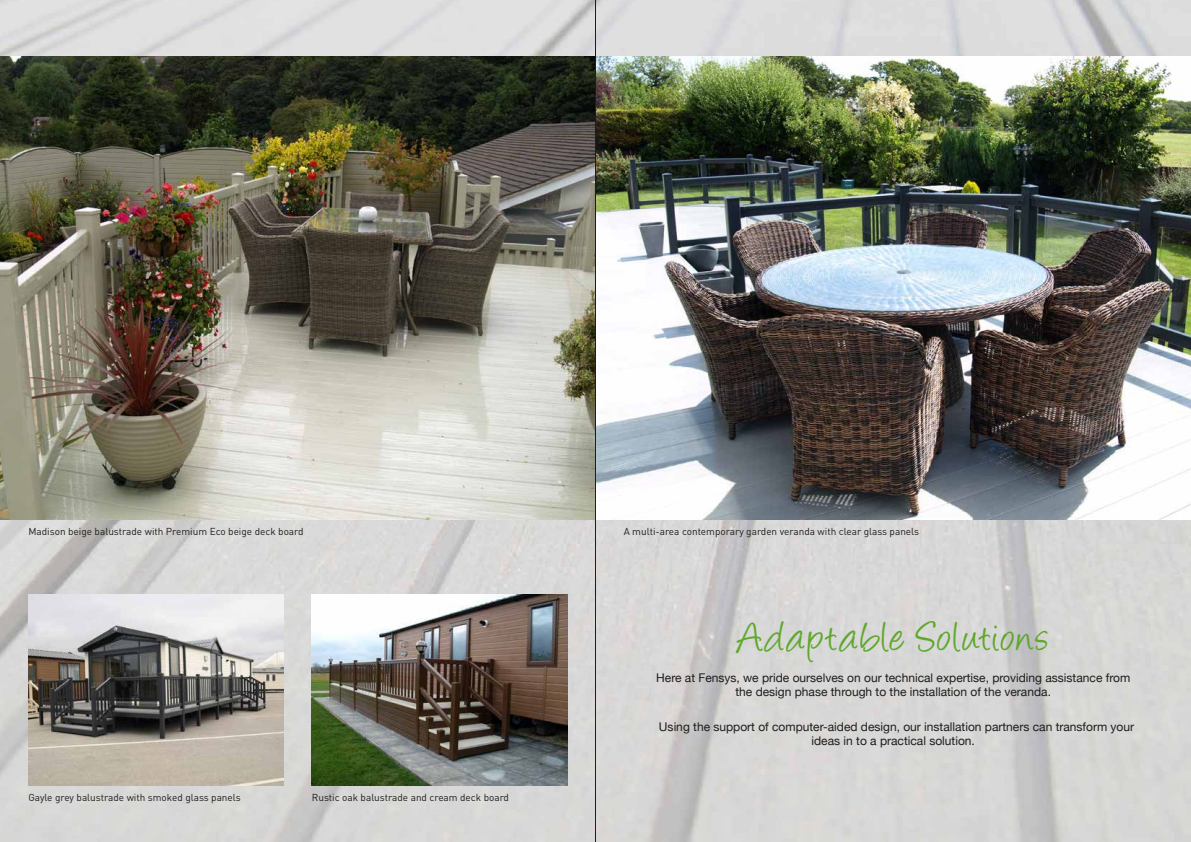
<style>
.page{position:relative;width:1191px;height:842px;background:#fff}
.page>*{position:absolute;margin:0;border:0;box-sizing:border-box;transform-origin:0 0}
.t1{font:48px "Angelina";letter-spacing:.035em;color:#5fa82c}
.t2{font:12px/14.4px "Helvetica Neue";color:#1d1d1b;text-align:center}
.t3{font:10px "DIN";color:#1d1d1b}
</style>
<div class="page">
<img style="left:0;top:0;width:1191px;height:842px">
<img style="left:0;top:57px;width:1191px;height:462px">
<img style="left:28px;top:594px;width:255px;height:192px">
<img style="left:312px;top:594px;width:255px;height:192px">
<hr style="left:595px;top:0;width:1px;height:842px;background:#1d1d1b">
<p class="t3" style="left:28px;top:525px;width:277px">Madison beige balustrade with Premium Eco beige deck board</p>
<p class="t3" style="left:28px;top:791px;width:214px">Gayle grey balustrade with smoked glass panels</p>
<p class="t3" style="left:312px;top:791px;width:199px">Rustic oak balustrade and cream deck board</p>
<p class="t3" style="left:623px;top:525px;width:297px">A multi-area contemporary garden veranda with clear glass panels</p>
<h1 class="t1" style="left:737px;top:617px;width:312px">Adaptable Solutions</h1>
<p class="t2" style="left:656px;top:671px;width:475px">Here at Fensys, we pride ourselves on our technical expertise, providing assistance from the design phase through to the installation of the veranda.</p>
<p class="t2" style="left:659px;top:720px;width:476px">Using the support of computer-aided design, our installation partners can transform your ideas in to a practical solution.</p>
</div>
